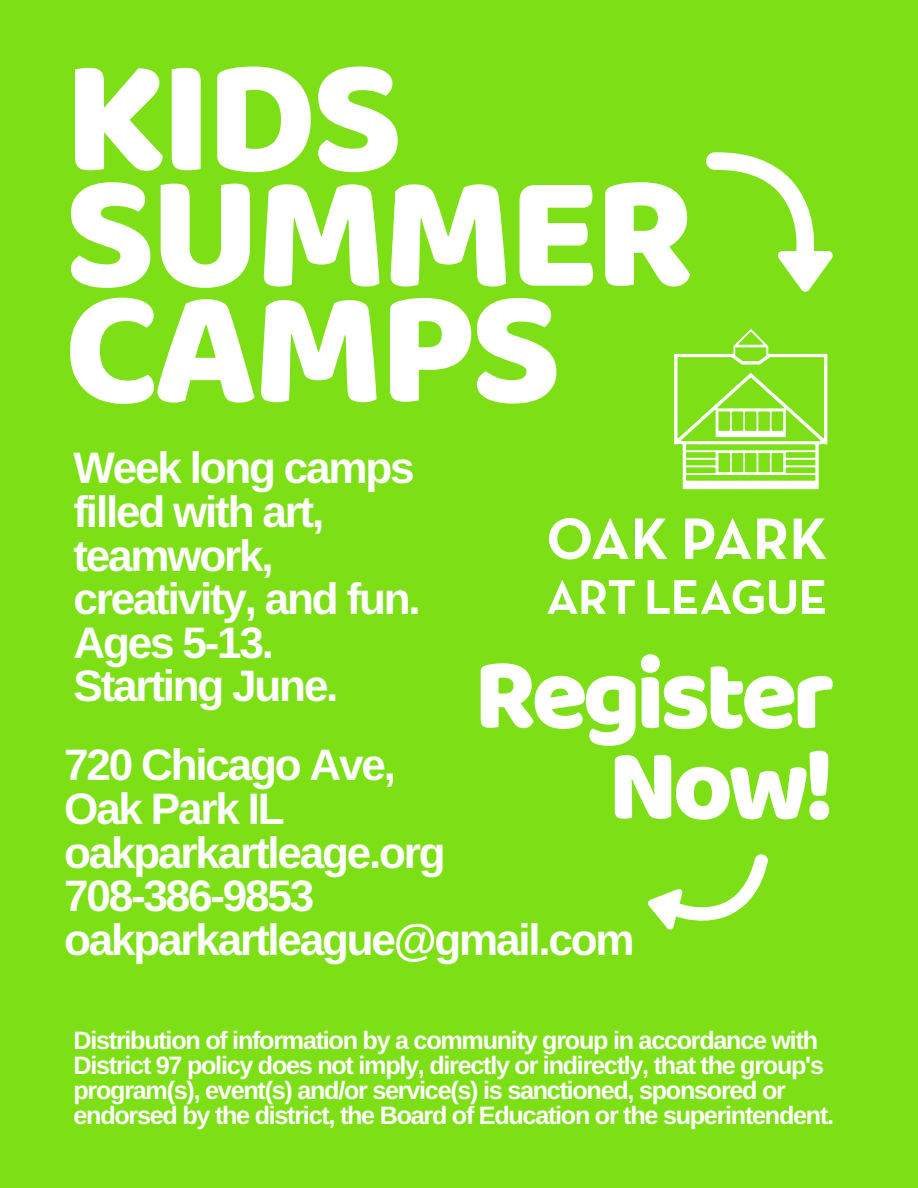
<style>
.page{position:relative;width:918px;height:1188px;background:#7ddf16}
.page>*{position:absolute;margin:0;border:0;box-sizing:border-box;transform-origin:0 0}
.t1{font:165.3px/115.6px "Baloo";letter-spacing:-.03em;color:#fff}
.t2{font:102.75px/90.9px "Baloo";letter-spacing:-.05em;color:#fff;text-align:right}
.t3{font:700 44.1px/43.7px "Arimo";letter-spacing:-.05em;color:#fff}
.t4{font:700 25.2px/24.8px "Arimo";letter-spacing:-.05em;color:#fff}
</style>
<div class="page">
<img style="left:674px;top:329px;width:154px;height:161px">
<img style="left:547px;top:517px;width:280px;height:98px">
<svg style="left:648px;top:854px;width:120px;height:76px"></svg>
<svg style="left:706px;top:152px;width:127px;height:140px"></svg>
<h1 class="t1" style="left:64px;top:55px;width:632px">KIDS<br>SUMMER<br>CAMPS</h1>
<h3 class="t3" style="left:74px;top:446px;width:349px">Week long camps filled with art, teamwork, creativity, and fun.<br>Ages 5-13.<br>Starting June.</h3>
<h3 class="t3" style="left:64px;top:743px;width:572px">720 Chicago Ave,<br>Oak Park IL oakparkartleage.org<br>708-386-9853 oakparkartleague@gmail.com</h3>
<h2 class="t2" style="left:474px;top:646px;width:362px">Register<br>Now!</h2>
<p class="t4" style="left:74px;top:1028px;width:762px">Distribution of information by a community group in accordance with District 97 policy does not imply, directly or indirectly, that the group's program(s), event(s) and/or service(s) is sanctioned, sponsored or endorsed by the district, the Board of Education or the superintendent.</p>
</div>
